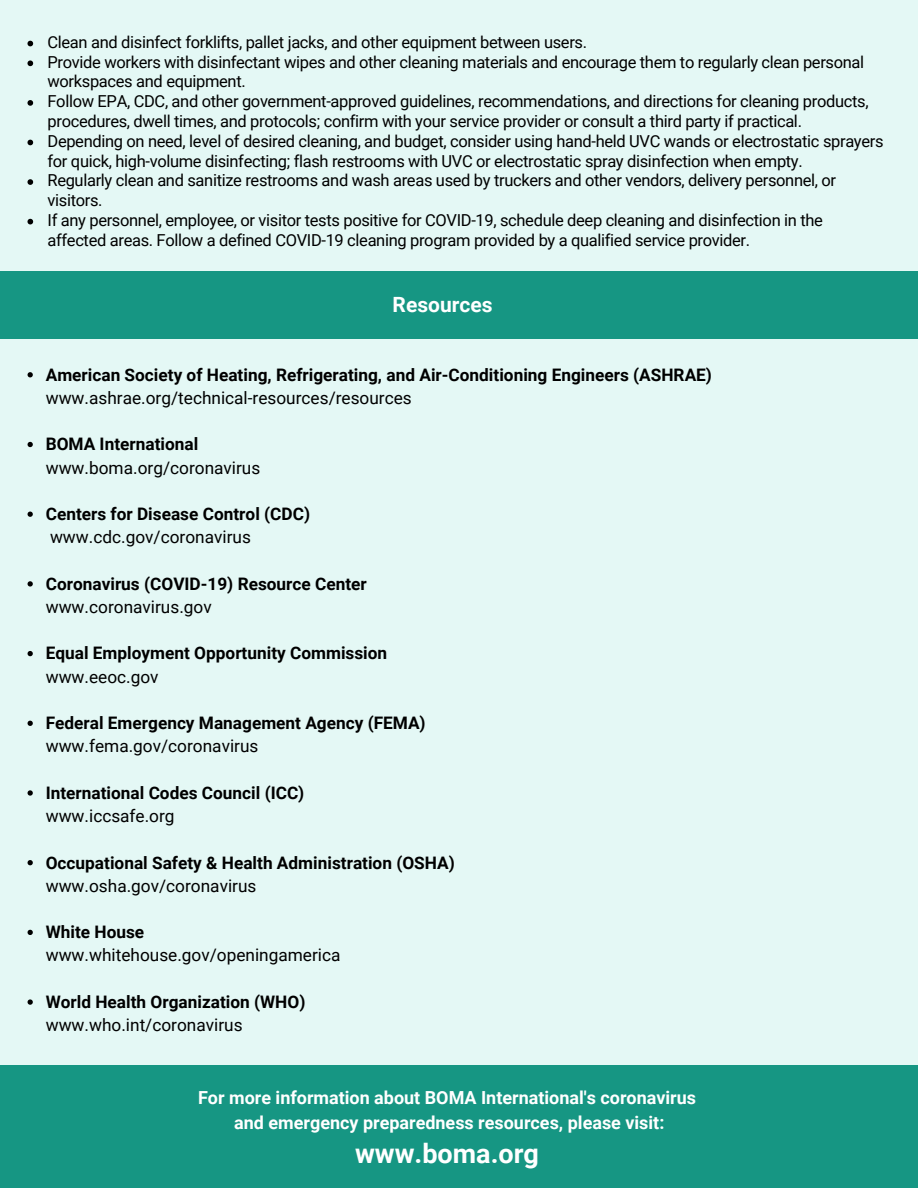
<style>
.page{position:relative;width:918px;height:1188px;background:#fff}
.page>*{position:absolute;margin:0;border:0;box-sizing:border-box;transform-origin:0 0}
.t1{font:700 27px "Roboto";color:#fff}
.t2{font:700 21px "Roboto";color:#fff}
.t3{font:700 18px/24.5px "Roboto";color:#fff;text-align:center}
.t4{font:700 17.25px "Roboto";color:#000}
.t5{font:17.25px "Roboto";color:#000}
.t6{font:16.5px/19.8px "Roboto";letter-spacing:-.02em;color:#000}
</style>
<div class="page">
<div style="left:0;top:0;width:918px;height:1187px;background:#e4f8f5"></div>
<svg style="left:27px;top:41px;width:6px;height:5px"></svg>
<svg style="left:27px;top:60px;width:6px;height:6px"></svg>
<svg style="left:27px;top:100px;width:6px;height:6px"></svg>
<svg style="left:27px;top:140px;width:6px;height:5px"></svg>
<svg style="left:27px;top:179px;width:6px;height:6px"></svg>
<svg style="left:27px;top:219px;width:6px;height:5px"></svg>
<div style="left:0;top:272px;width:918px;height:67px;background:#169683"></div>
<svg style="left:28px;top:372px;width:5px;height:5px"></svg>
<svg style="left:28px;top:442px;width:5px;height:5px"></svg>
<svg style="left:28px;top:512px;width:5px;height:5px"></svg>
<svg style="left:28px;top:581px;width:5px;height:6px"></svg>
<svg style="left:28px;top:651px;width:5px;height:5px"></svg>
<svg style="left:28px;top:721px;width:5px;height:5px"></svg>
<svg style="left:28px;top:790px;width:5px;height:6px"></svg>
<svg style="left:28px;top:860px;width:5px;height:5px"></svg>
<svg style="left:28px;top:930px;width:5px;height:5px"></svg>
<svg style="left:28px;top:999px;width:5px;height:6px"></svg>
<div style="left:0;top:1065px;width:918px;height:123px;background:#169683"></div>
<p class="t6" style="left:48px;top:32px;width:838px">Clean and disinfect forklifts, pallet jacks, and other equipment between users.<br>Provide workers with disinfectant wipes and other cleaning materials and encourage them to regularly clean personal workspaces and equipment.<br>Follow EPA, CDC, and other government-approved guidelines, recommendations, and directions for cleaning products, procedures, dwell times, and protocols; confirm with your service provider or consult a third party if practical.<br>Depending on need, level of desired cleaning, and budget, consider using hand-held UVC wands or electrostatic sprayers for quick, high-volume disinfecting; flash restrooms with UVC or electrostatic spray disinfection when empty.<br>Regularly clean and sanitize restrooms and wash areas used by truckers and other vendors, delivery personnel, or visitors.<br>If any personnel, employee, or visitor tests positive for COVID-19, schedule deep cleaning and disinfection in the affected areas. Follow a defined COVID-19 cleaning program provided by a qualified service provider.</p>
<p class="t2" style="left:393px;top:293px;width:101px">Resources</p>
<p class="t4" style="left:46px;top:365px;width:668px">American Society of Heating, Refrigerating, and Air-Conditioning Engineers (ASHRAE)</p>
<p class="t5" style="left:46px;top:388px;width:368px">www.ashrae.org/technical-resources/resources</p>
<p class="t4" style="left:46px;top:434px;width:154px">BOMA International</p>
<p class="t5" style="left:46px;top:458px;width:216px">www.boma.org/coronavirus</p>
<p class="t4" style="left:46px;top:504px;width:266px">Centers for Disease Control (CDC)</p>
<p class="t5" style="left:50px;top:527px;width:202px">www.cdc.gov/coronavirus</p>
<p class="t4" style="left:46px;top:574px;width:323px">Coronavirus (COVID-19) Resource Center</p>
<p class="t5" style="left:46px;top:597px;width:167px">www.coronavirus.gov</p>
<p class="t4" style="left:46px;top:643px;width:343px">Equal Employment Opportunity Commission</p>
<p class="t5" style="left:46px;top:667px;width:114px">www.eeoc.gov</p>
<p class="t4" style="left:46px;top:713px;width:381px">Federal Emergency Management Agency (FEMA)</p>
<p class="t5" style="left:46px;top:736px;width:214px">www.fema.gov/coronavirus</p>
<p class="t4" style="left:46px;top:783px;width:260px">International Codes Council (ICC)</p>
<p class="t5" style="left:46px;top:806px;width:130px">www.iccsafe.org</p>
<p class="t4" style="left:46px;top:853px;width:411px">Occupational Safety &amp; Health Administration (OSHA)</p>
<p class="t5" style="left:46px;top:876px;width:212px">www.osha.gov/coronavirus</p>
<p class="t4" style="left:46px;top:922px;width:100px">White House</p>
<p class="t5" style="left:46px;top:945px;width:296px">www.whitehouse.gov/openingamerica</p>
<p class="t4" style="left:46px;top:992px;width:261px">World Health Organization (WHO)</p>
<p class="t5" style="left:46px;top:1015px;width:198px">www.who.int/coronavirus</p>
<p class="t3" style="left:198px;top:1086px;width:500px">For more information about BOMA International's coronavirus and emergency preparedness resources, please visit:</p>
<h1 class="t1" style="left:355px;top:1138px;width:185px">www.boma.org</h1>
</div>
